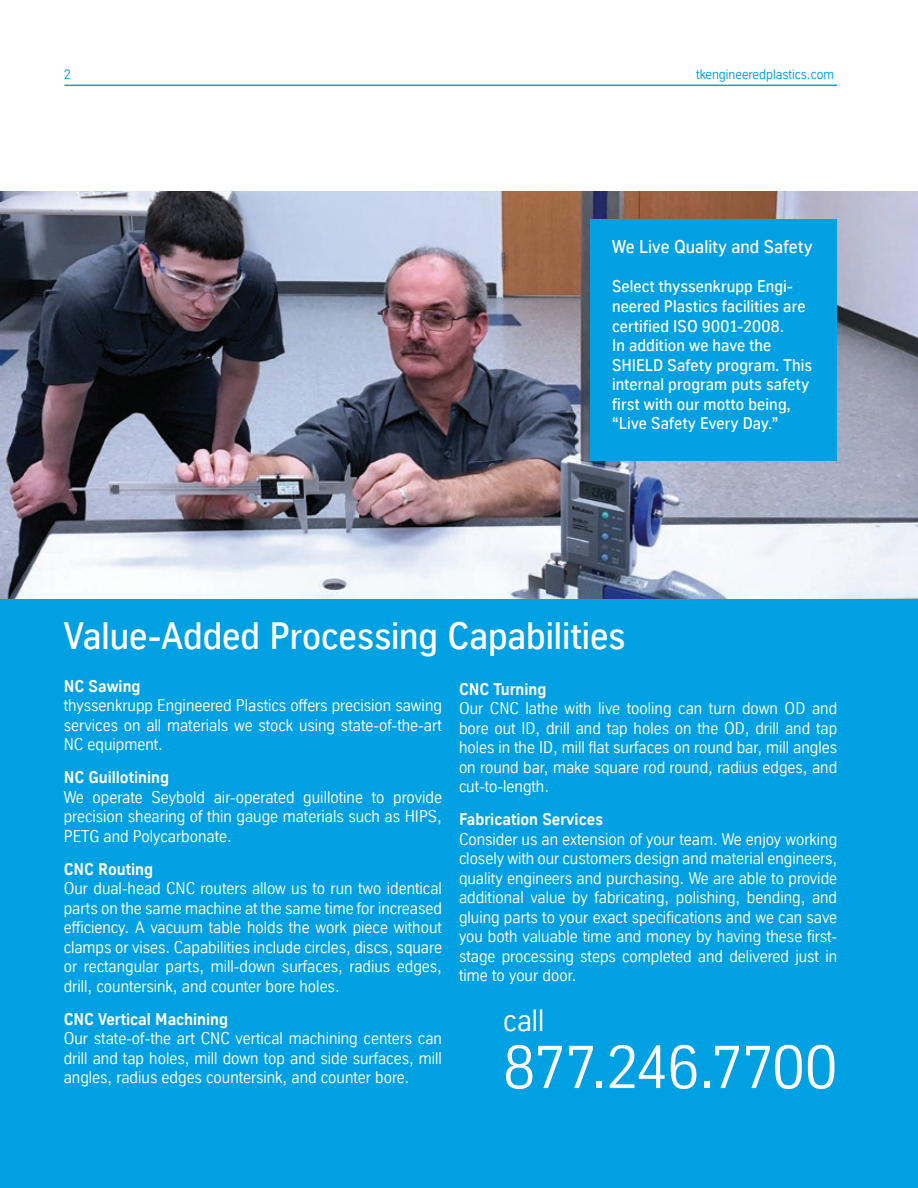
<style>
.page{position:relative;width:918px;height:1188px;background:#fff}
.page>*{position:absolute;margin:0;border:0;box-sizing:border-box;transform-origin:0 0}
.t1{font:60px "TK Type";letter-spacing:-.015em;color:#fff}
.t2{font:500 37.2px "TK Type";color:#fff}
.t3{font:30px "TK Type";color:#fff}
.t4{font:500 18px "TK Type";letter-spacing:.005em;color:#fff}
.t5{font:16.5px/19.5px "TK Type";color:#fff;text-align:justify}
.t6{font:500 16.5px/19.5px "TK Type";letter-spacing:.01em;color:#fff}
.t7{font:700 16.5px "TK Type";color:#fff}
.t8{font:13.5px "TK Type";color:#00a1e3}
</style>
<div class="page">
<img style="left:0;top:191px;width:918px;height:408px">
<div style="left:0;top:599px;width:918px;height:589px;background:#00a1e3"></div>
<div style="left:591px;top:219px;width:246px;height:242px;background:#00a1e3"></div>
<hr style="left:64px;top:85px;width:773px;height:1px;background:#00a1e3">
<p class="t8" style="left:64px;top:66px;width:9px">2</p>
<p class="t8" style="left:696px;top:66px;width:140px">tkengineeredplastics.com</p>
<p class="t4" style="left:612px;top:237px;width:202px">We Live Quality and Safety</p>
<p class="t6" style="left:612px;top:277px;width:202px">Select thyssenkrupp Engi&shy;neered Plastics facilities are certified ISO 9001-2008.<br>In addition we have the<br>SHIELD Safety program. This internal program puts safety first with our motto being, “Live Safety Every Day.”</p>
<h2 class="t2" style="left:64px;top:616px;width:563px">Value-Added Processing Capabilities</h2>
<p class="t7" style="left:459px;top:680px;width:89px">CNC Turning</p>
<p class="t5" style="left:459px;top:699px;width:380px">Our CNC lathe with live tooling can turn down OD and bore out ID, drill and tap holes on the OD, drill and tap holes in the ID, mill flat surfaces on round bar, mill angles on round bar, make square rod round, radius edges, and cut-to-length.</p>
<p class="t7" style="left:459px;top:810px;width:146px">Fabrication Services</p>
<p class="t5" style="left:459px;top:829px;width:380px">Consider us an extension of your team. We enjoy working closely with our customers design and material engineers, quality engineers and purchasing. We are able to provide additional value by fabricating, polishing, bending, and gluing parts to your exact specifications and we can save you both valuable time and money by having these first&shy;stage processing steps completed and delivered just in time to your door.</p>
<h3 class="t3" style="left:503px;top:1004px;width:42px">call</h3>
<h1 class="t1" style="left:503px;top:1034px;width:335px">877.246.7700</h1>
<p class="t7" style="left:64px;top:677px;width:78px">NC Sawing</p>
<p class="t5" style="left:64px;top:696px;width:380px">thyssenkrupp Engineered Plastics offers precision sawing services on all materials we stock using state-of-the-art NC equipment.</p>
<p class="t7" style="left:64px;top:768px;width:107px">NC Guillotining</p>
<p class="t5" style="left:64px;top:787px;width:380px">We operate Seybold air-operated guillotine to provide precision shearing of thin gauge materials such as HIPS, PETG and Polycarbonate.</p>
<p class="t7" style="left:64px;top:860px;width:91px">CNC Routing</p>
<p class="t5" style="left:64px;top:879px;width:380px">Our dual-head CNC routers allow us to run two identical parts on the same machine at the same time for increased efficiency. A vacuum table holds the work piece without clamps or vises. Capabilities include circles, discs, square or rectangular parts, mill-down surfaces, radius edges, drill, countersink, and counter bore holes.</p>
<p class="t7" style="left:64px;top:1010px;width:166px">CNC Vertical Machining</p>
<p class="t5" style="left:64px;top:1029px;width:380px">Our state-of-the art CNC vertical machining centers can drill and tap holes, mill down top and side surfaces, mill angles, radius edges countersink, and counter bore.</p>
</div>
